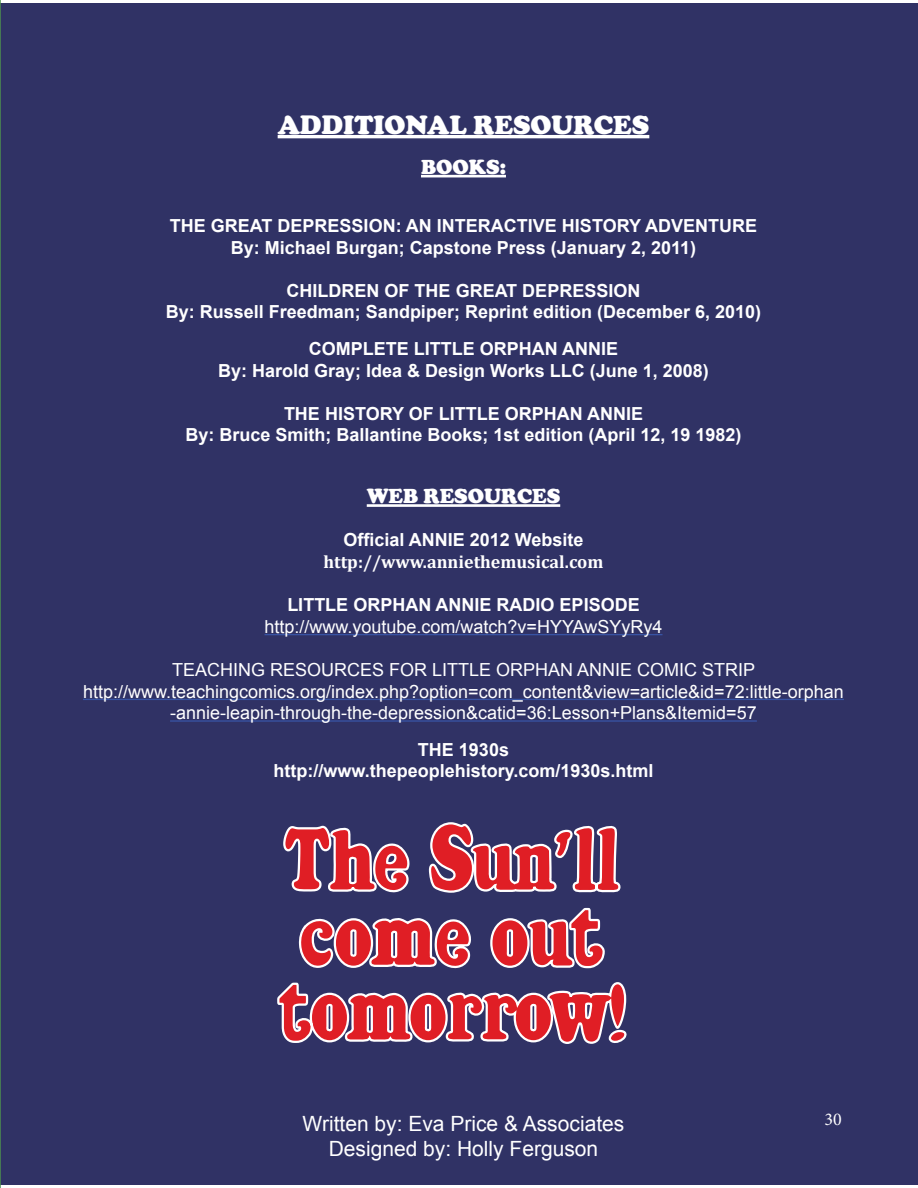
<style>
.page{position:relative;width:918px;height:1188px;background:#fff}
.page>*{position:absolute;margin:0;border:0;box-sizing:border-box;transform-origin:0 0}
.t1{font:900 27px "Cooper";color:#fff}
.t2{font:21px "Arial";color:#fff}
.t3{font:900 21px "Cooper";color:#fff}
.t4{font:700 18px/21.6px "Arial";color:#fff;text-align:center}
.t5{font:18px/21.6px "Arial";color:#fff;text-align:center}
.t6{font:700 18px "Cambria";color:#fff}
.t7{font:18px "Minion Pro";color:#fff}
</style>
<div class="page">
<div style="left:0;top:3px;width:918px;height:1182px;background:#303265"></div>
<svg style="left:277px;top:822px;width:350px;height:222px"></svg>
<svg style="left:0;top:0;width:1px;height:1188px"></svg>
<hr style="left:278px;top:135px;width:371px;height:3px;background:#fff">
<hr style="left:421px;top:175px;width:85px;height:2px;background:#fff">
<hr style="left:367px;top:504px;width:193px;height:3px;background:#fff">
<hr style="left:264px;top:634px;width:399px;height:1px;background:#3853a3">
<hr style="left:83px;top:699px;width:761px;height:1px;background:#3853a3">
<hr style="left:170px;top:720px;width:587px;height:2px;background:#3853a3">
<h1 class="t1" style="left:278px;top:109px;width:373px">ADDITIONAL RESOURCES</h1>
<p class="t3" style="left:421px;top:154px;width:86px">BOOKS:</p>
<p class="t4" style="left:170px;top:215px;width:589px">THE GREAT DEPRESSION: AN INTERACTIVE HISTORY ADVENTURE<br>By: Michael Burgan; Capstone Press (January 2, 2011)</p>
<p class="t4" style="left:166px;top:280px;width:597px">CHILDREN OF THE GREAT DEPRESSION<br>By: Russell Freedman; Sandpiper; Reprint edition (December 6, 2010)</p>
<p class="t4" style="left:218px;top:338px;width:492px">COMPLETE LITTLE ORPHAN ANNIE<br>By: Harold Gray; Idea &amp; Design Works LLC (June 1, 2008)</p>
<p class="t4" style="left:185px;top:403px;width:558px">THE HISTORY OF LITTLE ORPHAN ANNIE<br>By: Bruce Smith; Ballantine Books; 1st edition (April 12, 19 1982)</p>
<p class="t3" style="left:367px;top:484px;width:195px">WEB RESOURCES</p>
<p class="t4" style="left:343px;top:530px;width:242px">Official ANNIE 2012 Website</p>
<p class="t6" style="left:323px;top:551px;width:282px">http://www.anniethemusical.com</p>
<p class="t4" style="left:287px;top:595px;width:354px">LITTLE ORPHAN ANNIE RADIO EPISODE</p>
<p class="t5" style="left:265px;top:616px;width:400px">http://www.youtube.com/watch?v=HYYAwSYyRy4</p>
<p class="t5" style="left:83px;top:659px;width:762px">TEACHING RESOURCES FOR LITTLE ORPHAN ANNIE COMIC STRIP http://www.teachingcomics.org/index.php?option=com_content&amp;view=article&amp;id=72:little-orphan -annie-leapin-through-the-depression&amp;catid=36:Lesson+Plans&amp;Itemid=57</p>
<p class="t4" style="left:273px;top:739px;width:382px">THE 1930s http://www.thepeoplehistory.com/1930s.html</p>
<p class="t2" style="left:303px;top:1110px;width:323px">Written by: Eva Price &amp; Associates</p>
<p class="t7" style="left:824px;top:1108px;width:19px">30</p>
<p class="t2" style="left:329px;top:1135px;width:271px">Designed by: Holly Ferguson</p>
</div>
